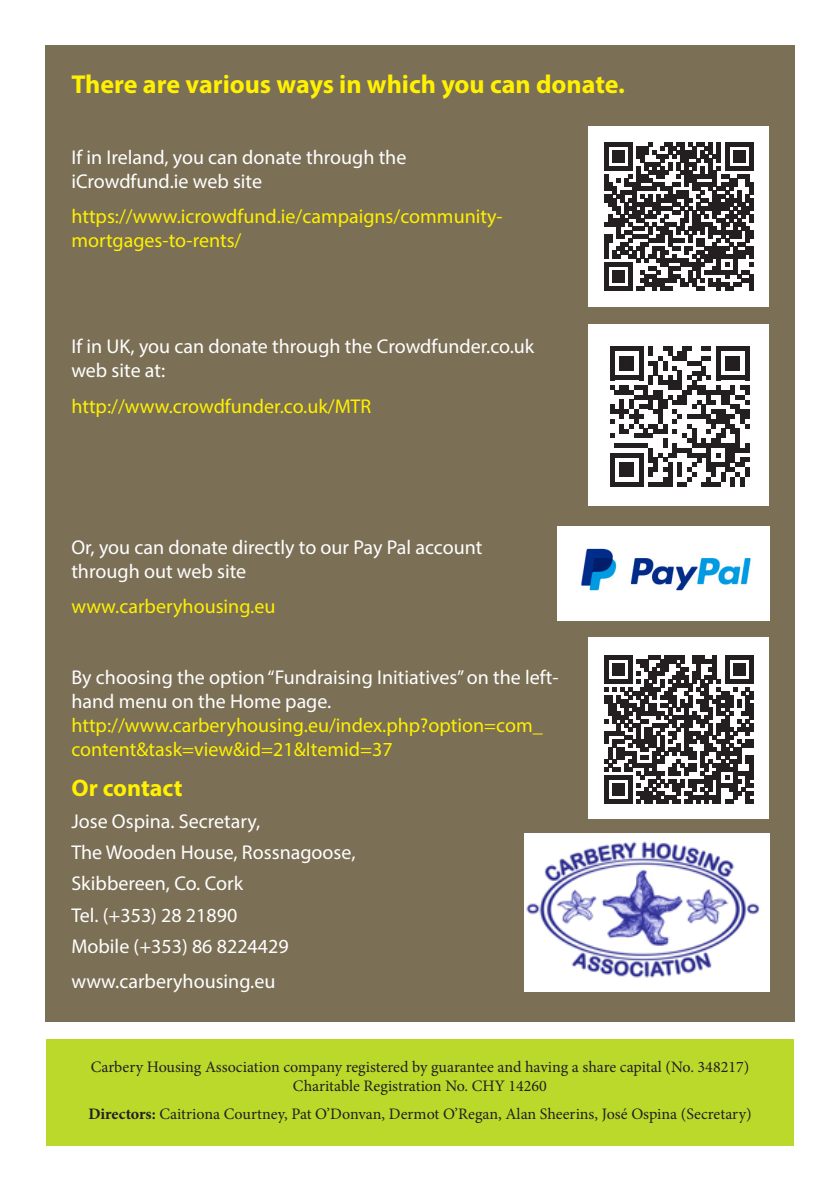
<style>
.page{position:relative;width:840px;height:1191px;background:#fff}
.page>*{position:absolute;margin:0;border:0;box-sizing:border-box;transform-origin:0 0}
.Heading{font:700 26px "Myriad Pro";color:#fff101}
.Para{font:700 24px "Myriad Pro";color:#fff101}
.Para-2{font:20px/24px "Myriad Pro";color:#fff}
.Para-3{font:20px/24px "Myriad Pro";color:#fff101}
.t1{font:16px "Minion Pro";color:#231f20}
.s1{color:#fff}
.s2{font-weight:700}
</style>
<div class="page">
<div style="left:46px;top:1039px;width:747px;height:106px;background:#bbd92b"></div>
<div style="left:45px;top:45px;width:749px;height:977px;background:#7b6f55"></div>
<div style="left:588px;top:126px;width:180px;height:180px;background:#fff"></div>
<svg style="left:604px;top:142px;width:148px;height:148px"></svg>
<svg style="left:748px;top:274px;width:4px;height:16px"></svg>
<div style="left:588px;top:324px;width:180px;height:182px;background:#fff"></div>
<svg style="left:610px;top:346px;width:139px;height:140px"></svg>
<div style="left:744px;top:467px;width:5px;height:10px;background:#231f20"></div>
<div style="left:588px;top:637px;width:180px;height:181px;background:#fff"></div>
<svg style="left:604px;top:656px;width:148px;height:148px"></svg>
<img style="left:557px;top:527px;width:211px;height:93px">
<img style="left:524px;top:833px;width:244px;height:158px">
<p class="Heading" style="left:71px;top:67px;width:554px">There are various ways in which you can donate.</p>
<p class="Para-2" style="left:71px;top:145px;width:336px">If in Ireland, you can donate through the iCrowdfund.ie web site</p>
<p class="Para-3" style="left:71px;top:204px;width:432px">https://www.icrowdfund.ie/campaigns/community&shy;mortgages-to-rents/</p>
<p class="Para-2" style="left:71px;top:334px;width:464px">If in UK, you can donate through the Crowdfunder.co.uk web site at:</p>
<p class="Para-3" style="left:71px;top:394px;width:301px">http://www.crowdfunder.co.uk/MTR</p>
<p class="Para-2" style="left:71px;top:535px;width:412px">Or, you can donate directly to our Pay Pal account through out web site</p>
<p class="Para-3" style="left:71px;top:594px;width:205px">www.carberyhousing.eu</p>
<p class="Para-3" style="left:71px;top:665px;width:488px"><span class="s1">By choosing the option “Fundraising Initiatives” on the left&shy;hand menu on the Home page. </span>http://www.carberyhousing.eu/index.php?option=com_ content&amp;task=view&amp;id=21&amp;Itemid=37</p>
<p class="Para" style="left:71px;top:772px;width:113px">Or contact</p>
<p class="Para-2" style="left:71px;top:808px;width:190px">Jose Ospina. Secretary,</p>
<p class="Para-2" style="left:71px;top:840px;width:285px">The Wooden House, Rossnagoose,</p>
<p class="Para-2" style="left:71px;top:871px;width:173px">Skibbereen, Co. Cork</p>
<p class="Para-2" style="left:71px;top:902px;width:167px">Tel. (+353) 28 21890</p>
<p class="Para-2" style="left:71px;top:934px;width:219px">Mobile (+353) 86 8224429</p>
<p class="Para-2" style="left:71px;top:969px;width:205px">www.carberyhousing.eu</p>
<p class="t1" style="left:91px;top:1056px;width:659px">Carbery Housing Association company registered by guarantee and having a share capital (No. 348217)</p>
<p class="t1" style="left:293px;top:1075px;width:255px">Charitable Registration No. CHY 14260</p>
<p class="t1" style="left:88px;top:1102px;width:664px"><span class="s2">Directors:</span> Caitriona Courtney, Pat O’Donvan, Dermot O’Regan, Alan Sheerins, José Ospina (Secretary)</p>
</div>
